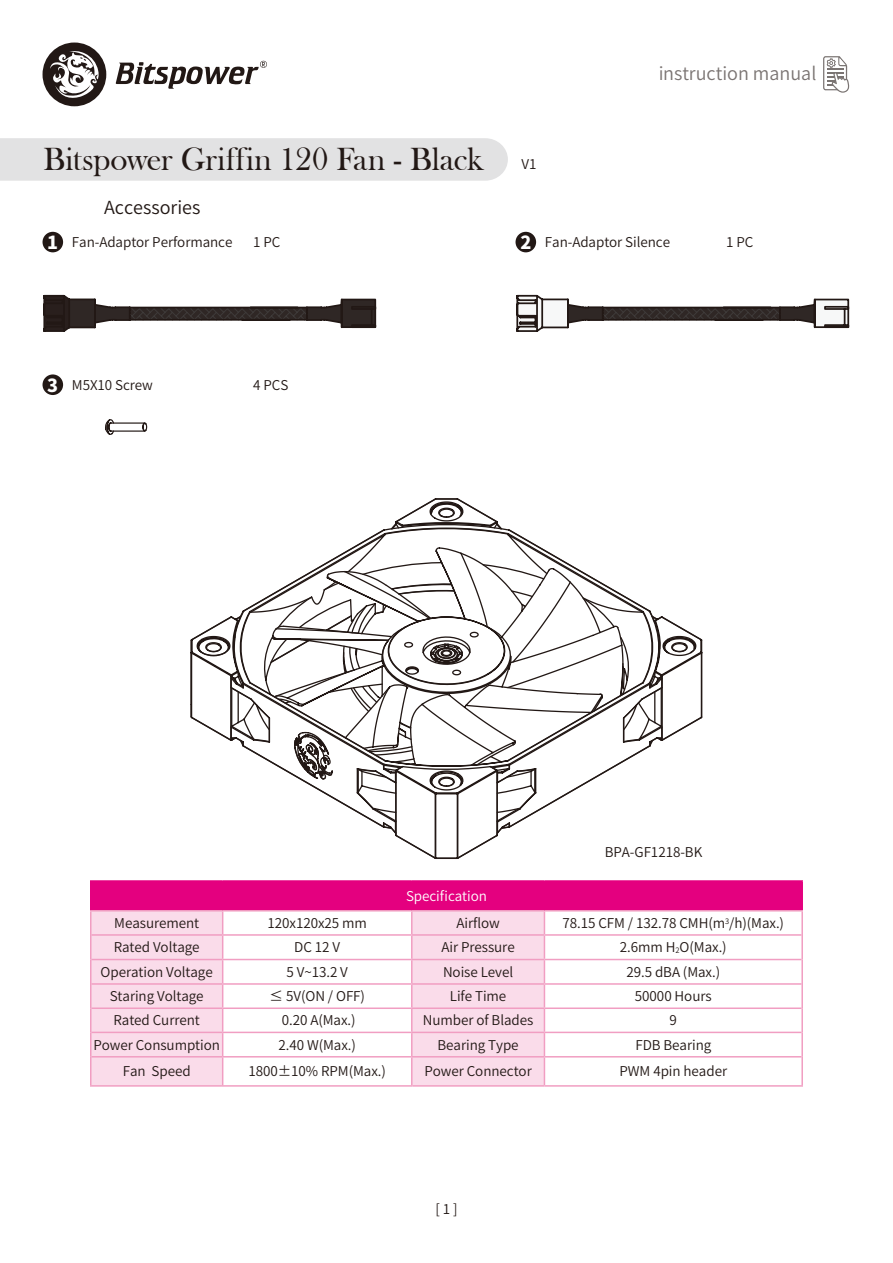
<style>
.page{position:relative;width:893px;height:1263px;background:#fff}
.page>*{position:absolute;margin:0;border:0;box-sizing:border-box;transform-origin:0 0}
.t1{font:33px "Bask Old Face";letter-spacing:-.005em;color:#221815}
.t2{font:600 18px "Noto Sans CJ Ktc";color:#221815}
.t3{font:600 13.5px "Noto Sans CJ Ktc";letter-spacing:-.005em;color:#221815}
.t4{font:600 13.5px "Noto Sans CJ Ktc";letter-spacing:-.005em;color:#fff}
.s1{font-weight:900;font-size:18px;color:#fff}
.s2{font-size:7.5px}
</style>
<div class="page">
<svg style="left:116px;top:61px;width:151px;height:28px"></svg>
<svg style="left:43px;top:43px;width:63px;height:63px"></svg>
<div style="left:0;top:138px;width:508px;height:43px;background:#e2e2e3"></div>
<svg style="left:823px;top:56px;width:26px;height:37px"></svg>
<div style="left:91px;top:881px;width:711px;height:30px;background:#e4007f"></div>
<svg style="left:92px;top:911px;width:452px;height:174px;fill:#fadcea"></svg>
<hr style="left:92px;top:1007px;width:131px;height:2px;background:#f19ec2">
<hr style="left:223px;top:1007px;width:189px;height:2px;background:#f19ec2">
<hr style="left:412px;top:1007px;width:132px;height:2px;background:#f19ec2">
<hr style="left:544px;top:1007px;width:257px;height:2px;background:#f19ec2">
<hr style="left:92px;top:1032px;width:131px;height:1px;background:#f19ec2">
<hr style="left:223px;top:1032px;width:189px;height:1px;background:#f19ec2">
<hr style="left:412px;top:1032px;width:132px;height:1px;background:#f19ec2">
<hr style="left:544px;top:1032px;width:257px;height:1px;background:#f19ec2">
<hr style="left:92px;top:1056px;width:131px;height:1px;background:#f19ec2">
<hr style="left:223px;top:1056px;width:189px;height:1px;background:#f19ec2">
<hr style="left:412px;top:1056px;width:132px;height:1px;background:#f19ec2">
<hr style="left:544px;top:1056px;width:257px;height:1px;background:#f19ec2">
<hr style="left:222px;top:1085px;width:190px;height:2px;background:#f19ec2">
<hr style="left:92px;top:934px;width:131px;height:2px;background:#f19ec2">
<hr style="left:412px;top:934px;width:132px;height:2px;background:#f19ec2">
<hr style="left:544px;top:934px;width:257px;height:2px;background:#f19ec2">
<hr style="left:92px;top:959px;width:131px;height:1px;background:#f19ec2">
<hr style="left:223px;top:959px;width:189px;height:1px;background:#f19ec2">
<hr style="left:412px;top:959px;width:132px;height:1px;background:#f19ec2">
<hr style="left:544px;top:959px;width:257px;height:1px;background:#f19ec2">
<hr style="left:92px;top:983px;width:131px;height:2px;background:#f19ec2">
<hr style="left:223px;top:983px;width:189px;height:2px;background:#f19ec2">
<hr style="left:412px;top:983px;width:132px;height:2px;background:#f19ec2">
<hr style="left:544px;top:983px;width:257px;height:2px;background:#f19ec2">
<svg style="left:544px;top:911px;width:1px;height:174px"></svg>
<hr style="left:412px;top:910px;width:132px;height:1px;background:#f19ec2">
<hr style="left:544px;top:910px;width:259px;height:1px;background:#f19ec2">
<hr style="left:223px;top:910px;width:189px;height:1px;background:#f19ec2">
<svg style="left:411px;top:911px;width:1px;height:174px"></svg>
<hr style="left:223px;top:934px;width:189px;height:2px;background:#f19ec2">
<hr style="left:90px;top:910px;width:133px;height:1px;background:#f19ec2">
<svg style="left:222px;top:911px;width:1px;height:174px"></svg>
<hr style="left:90px;top:880px;width:133px;height:2px;background:#e4007f">
<hr style="left:90px;top:882px;width:2px;height:28px;background:#e4007f">
<hr style="left:223px;top:880px;width:189px;height:2px;background:#e4007f">
<hr style="left:412px;top:880px;width:132px;height:2px;background:#e4007f">
<hr style="left:544px;top:880px;width:259px;height:2px;background:#e4007f">
<hr style="left:801px;top:882px;width:2px;height:28px;background:#e4007f">
<hr style="left:90px;top:911px;width:2px;height:24px;background:#f19ec2">
<hr style="left:801px;top:911px;width:2px;height:24px;background:#f19ec2">
<hr style="left:90px;top:935px;width:2px;height:24px;background:#f19ec2">
<hr style="left:801px;top:935px;width:2px;height:24px;background:#f19ec2">
<hr style="left:90px;top:959px;width:2px;height:25px;background:#f19ec2">
<hr style="left:801px;top:959px;width:2px;height:25px;background:#f19ec2">
<hr style="left:90px;top:984px;width:2px;height:24px;background:#f19ec2">
<hr style="left:801px;top:984px;width:2px;height:24px;background:#f19ec2">
<hr style="left:90px;top:1008px;width:2px;height:24px;background:#f19ec2">
<hr style="left:801px;top:1008px;width:2px;height:24px;background:#f19ec2">
<hr style="left:90px;top:1032px;width:2px;height:25px;background:#f19ec2">
<hr style="left:801px;top:1032px;width:2px;height:25px;background:#f19ec2">
<hr style="left:90px;top:1057px;width:2px;height:28px;background:#f19ec2">
<hr style="left:801px;top:1057px;width:2px;height:28px;background:#f19ec2">
<hr style="left:90px;top:1085px;width:132px;height:2px;background:#f19ec2">
<hr style="left:412px;top:1085px;width:132px;height:2px;background:#f19ec2">
<hr style="left:544px;top:1085px;width:259px;height:2px;background:#f19ec2">
<svg style="left:190px;top:498px;width:513px;height:224px"></svg>
<svg style="left:197px;top:505px;width:499px;height:354px"></svg>
<div style="left:43px;top:232px;width:20px;height:20px;background:#221815;border-radius:50%"></div>
<svg style="left:43px;top:294px;width:334px;height:38px"></svg>
<svg style="left:516px;top:294px;width:334px;height:38px"></svg>
<div style="left:515px;top:232px;width:21px;height:20px;background:#221815;border-radius:50%"></div>
<svg style="left:105px;top:419px;width:43px;height:16px"></svg>
<div style="left:43px;top:374px;width:20px;height:21px;background:#221815;border-radius:50%"></div>
<h1 class="t1" style="left:43px;top:141px;width:442px">Bitspower Griffin 120 Fan - Black</h1>
<p class="t3" style="left:521px;top:156px;width:16px">V1</p>
<h2 class="t2" style="left:658px;top:63px;width:160px">instruction manual</h2>
<h2 class="t2" style="left:104px;top:197px;width:98px">Accessories</h2>
<p class="t3" style="left:47px;top:235px;width:187px"><span class="s1">1</span> Fan-Adaptor Performance</p>
<p class="t3" style="left:253px;top:235px;width:29px">1 PC</p>
<p class="t3" style="left:520px;top:235px;width:151px"><span class="s1">2</span> Fan-Adaptor Silence</p>
<p class="t3" style="left:726px;top:235px;width:29px">1 PC</p>
<p class="t3" style="left:47px;top:377px;width:107px"><span class="s1">3</span> M5X10 Screw</p>
<p class="t3" style="left:253px;top:377px;width:37px">4 PCS</p>
<p class="t4" style="left:406px;top:888px;width:82px">Specification</p>
<p class="t3" style="left:605px;top:845px;width:99px">BPA-GF1218-BK</p>
<p class="t3" style="left:114px;top:915px;width:87px">Measurement</p>
<p class="t3" style="left:267px;top:915px;width:101px">120x120x25 mm</p>
<p class="t3" style="left:456px;top:915px;width:45px">Airflow</p>
<p class="t3" style="left:563px;top:915px;width:223px">78.15 CFM / 132.78 CMH(m<sup>3</sup>/h)(Max.)</p>
<p class="t3" style="left:114px;top:940px;width:87px">Rated Voltage</p>
<p class="t3" style="left:294px;top:940px;width:47px">DC 12 V</p>
<p class="t3" style="left:441px;top:940px;width:75px">Air Pressure</p>
<p class="t3" style="left:620px;top:940px;width:108px">2.6mm H<span class="s2">2</span>O(Max.)</p>
<p class="t3" style="left:101px;top:964px;width:114px">Operation Voltage</p>
<p class="t3" style="left:286px;top:964px;width:63px">5 V~13.2 V</p>
<p class="t3" style="left:443px;top:964px;width:72px">Noise Level</p>
<p class="t3" style="left:626px;top:964px;width:95px">29.5 dBA (Max.)</p>
<p class="t3" style="left:110px;top:989px;width:96px">Staring Voltage</p>
<p class="t3" style="left:269px;top:989px;width:97px">≤ 5V(ON / OFF)</p>
<p class="t3" style="left:450px;top:989px;width:58px">Life Time</p>
<p class="t3" style="left:635px;top:989px;width:78px">50000 Hours</p>
<p class="t3" style="left:114px;top:1013px;width:88px">Rated Current</p>
<p class="t3" style="left:282px;top:1013px;width:75px">0.20 A(Max.)</p>
<p class="t3" style="left:423px;top:1013px;width:112px">Number of Blades</p>
<p class="t3" style="left:670px;top:1013px;width:9px">9</p>
<p class="t3" style="left:93px;top:1037px;width:128px">Power Consumption</p>
<p class="t3" style="left:278px;top:1037px;width:79px">2.40 W(Max.)</p>
<p class="t3" style="left:438px;top:1037px;width:83px">Bearing Type</p>
<p class="t3" style="left:635px;top:1037px;width:77px">FDB Bearing</p>
<p class="t3" style="left:123px;top:1064px;width:69px">Fan Speed</p>
<p class="t3" style="left:248px;top:1064px;width:139px">1800±10% RPM(Max.)</p>
<p class="t3" style="left:424px;top:1064px;width:109px">Power Connector</p>
<p class="t3" style="left:619px;top:1064px;width:109px">PWM 4pin header</p>
<p class="t3" style="left:435px;top:1201px;width:24px">[ 1 ]</p>
</div>
